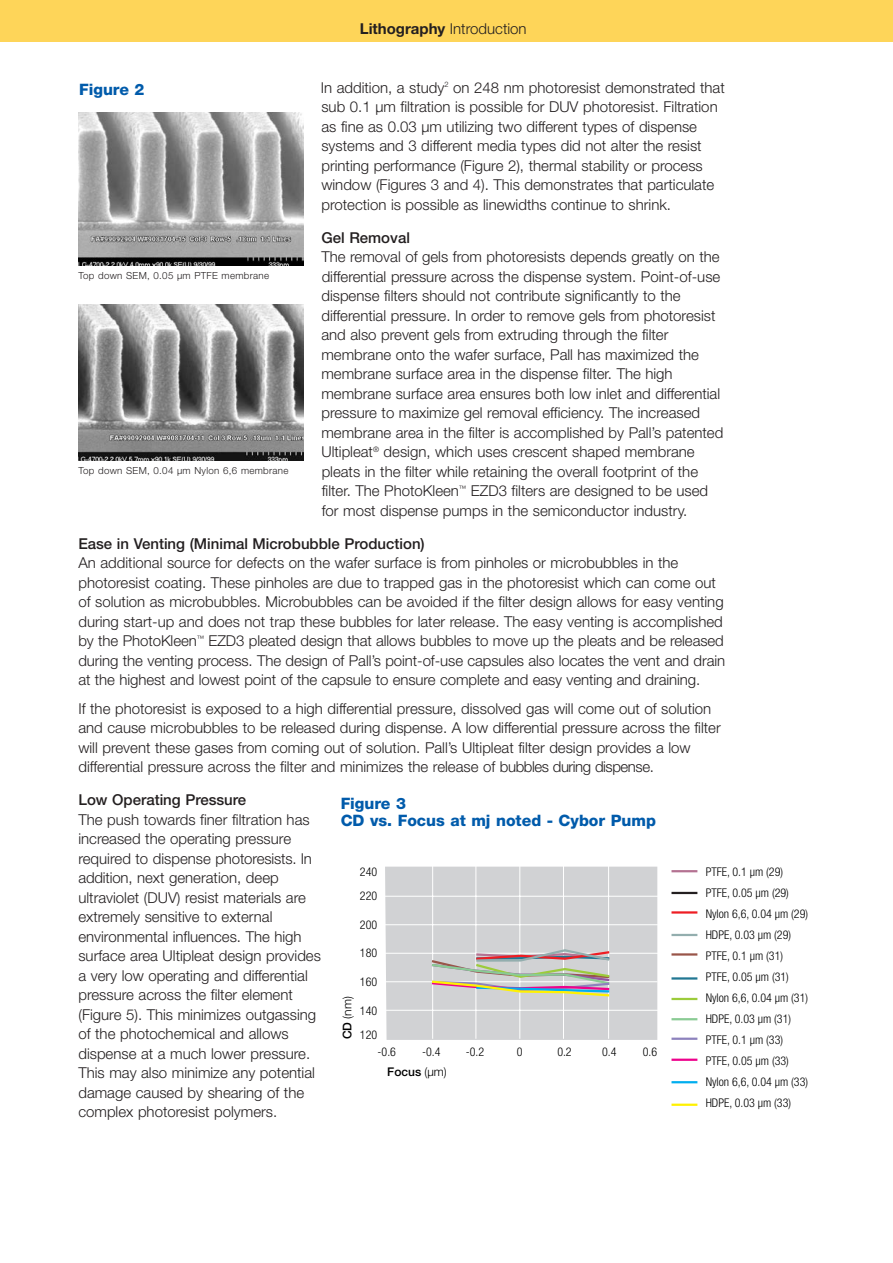
<style>
.page{position:relative;width:893px;height:1263px;background:#fff}
.page>*{position:absolute;margin:0;border:0;box-sizing:border-box;transform-origin:0 0}
.t1{font:800 15.75px/17.2px "Helvetica Neue LT Std";color:#015bab}
.t2{font:300 15px/19.5px "Helvetica Neue LT Std";color:#231f20}
.t3{font:500 15px "Helvetica Neue LT Std";color:#231f20}
.t4{font:300 condensed 12px/21px "Helvetica Neue LT Std";color:#000}
.t5{font:500 12px "Helvetica Neue LT Std";color:#000}
.t6{font:300 12px "Helvetica Neue LT Std";color:#000}
.t7{font:300 9.75px "Helvetica Neue LT Std";letter-spacing:.035em;color:#231f20}
.s1{font-weight:700}
.s2{font-weight:500}
.s3{font-weight:300}
</style>
<div class="page">
<img style="left:78px;top:304px;width:225px;height:156px">
<img style="left:78px;top:112px;width:225px;height:153px">
<svg style="left:385px;top:866px;width:273px;height:174px"></svg>
<div style="left:386px;top:868px;width:270px;height:171px;background:#d1d2d4"></div>
<hr style="left:608px;top:865px;width:1px;height:174px;background:#fff">
<hr style="left:475px;top:864px;width:1px;height:175px;background:#fff">
<hr style="left:384px;top:896px;width:274px;height:1px;background:#fff">
<hr style="left:384px;top:924px;width:274px;height:1px;background:#fff">
<hr style="left:384px;top:953px;width:274px;height:1px;background:#fff">
<hr style="left:384px;top:981px;width:273px;height:1px;background:#fff">
<hr style="left:384px;top:1010px;width:274px;height:1px;background:#fff">
<hr style="left:563px;top:862px;width:1px;height:177px;background:#fff">
<hr style="left:519px;top:865px;width:1px;height:174px;background:#fff">
<hr style="left:432px;top:866px;width:1px;height:173px;background:#fff">
<img style="left:429px;top:948px;width:183px;height:50px">
<hr style="left:671px;top:911px;width:26px;height:2px;background:#ee1d23">
<hr style="left:671px;top:892px;width:26px;height:2px;background:#231f20">
<hr style="left:671px;top:934px;width:26px;height:2px;background:#93aeae">
<hr style="left:671px;top:953px;width:26px;height:2px;background:#995549">
<hr style="left:671px;top:977px;width:26px;height:2px;background:#217793">
<hr style="left:671px;top:998px;width:26px;height:2px;background:#9ccb3b">
<hr style="left:671px;top:1018px;width:26px;height:2px;background:#8acb94">
<hr style="left:671px;top:1037px;width:26px;height:3px;background:#8d82bd">
<hr style="left:671px;top:1058px;width:26px;height:3px;background:#ed028c">
<hr style="left:671px;top:1081px;width:26px;height:2px;background:#00aeef">
<hr style="left:671px;top:1103px;width:26px;height:3px;background:#fff101">
<hr style="left:671px;top:870px;width:26px;height:2px;background:#b47292">
<div style="left:0;top:0;width:893px;height:42px;background:#fed559"></div>
<p class="t2" style="left:360px;top:21px;width:168px"><span class="s1">Lithography</span> Introduction</p>
<p class="t2" style="left:321px;top:79px;width:406px">In addition, a study<sup>2</sup> on 248 nm photoresist demonstrated that sub 0.1 µm filtration is possible for DUV photoresist. Filtration as fine as 0.03 µm utilizing two different types of dispense systems and 3 different media types did not alter the resist printing performance (Figure 2), thermal stability or process window (Figures 3 and 4). This demonstrates that particulate protection is possible as linewidths continue to shrink.</p>
<p class="t3" style="left:321px;top:232px;width:90px">Gel Removal</p>
<p class="t2" style="left:321px;top:248px;width:403px">The removal of gels from photoresists depends greatly on the differential pressure across the dispense system. Point-of-use dispense filters should not contribute significantly to the differential pressure. In order to remove gels from photoresist and also prevent gels from extruding through the filter membrane onto the wafer surface, Pall has maximized the membrane surface area in the dispense filter. The high membrane surface area ensures both low inlet and differential pressure to maximize gel removal efficiency. The increased membrane area in the filter is accomplished by Pall’s patented Ultipleat<sup>®</sup> design, which uses crescent shaped membrane pleats in the filter while retaining the overall footprint of the filter. The PhotoKleen<sup>™</sup> EZD3 filters are designed to be used for most dispense pumps in the semiconductor industry.</p>
<p class="t3" style="left:78px;top:538px;width:348px">Ease in Venting (Minimal Microbubble Production)</p>
<p class="t2" style="left:78px;top:554px;width:648px">An additional source for defects on the wafer surface is from pinholes or microbubbles in the photoresist coating. These pinholes are due to trapped gas in the photoresist which can come out of solution as microbubbles. Microbubbles can be avoided if the filter design allows for easy venting during start-up and does not trap these bubbles for later release. The easy venting is accomplished by the PhotoKleen<sup>™</sup> EZD3 pleated design that allows bubbles to move up the pleats and be released during the venting process. The design of Pall’s point-of-use capsules also locates the vent and drain at the highest and lowest point of the capsule to ensure complete and easy venting and draining.</p>
<p class="t2" style="left:78px;top:700px;width:644px">If the photoresist is exposed to a high differential pressure, dissolved gas will come out of solution and cause microbubbles to be released during dispense. A low differential pressure across the filter will prevent these gases from coming out of solution. Pall’s Ultipleat filter design provides a low differential pressure across the filter and minimizes the release of bubbles during dispense.</p>
<p class="t3" style="left:78px;top:794px;width:169px">Low Operating Pressure</p>
<p class="t2" style="left:78px;top:811px;width:244px">The push towards finer filtration has increased the operating pressure required to dispense photoresists. In addition, next generation, deep ultraviolet (DUV) resist materials are extremely sensitive to external environmental influences. The high surface area Ultipleat design provides a very low operating and differential pressure across the filter element (Figure 5). This minimizes outgassing of the photochemical and allows dispense at a much lower pressure.<br>This may also minimize any potential damage caused by shearing of the complex photoresist polymers.</p>
<p class="t1" style="left:79px;top:82px;width:67px">Figure 2</p>
<p class="t7" style="left:78px;top:272px;width:192px">Top down SEM, 0.05 µm PTFE membrane</p>
<p class="t7" style="left:78px;top:467px;width:212px">Top down SEM, 0.04 µm Nylon 6,6 membrane</p>
<p class="t1" style="left:341px;top:796px;width:317px">Figure 3<br>CD vs. Focus at mj noted - Cybor Pump</p>
<p class="t4" style="left:706px;top:862px;width:104px">PTFE, 0.1 µm (29)<br>PTFE, 0.05 µm (29)<br>Nylon 6,6, 0.04 µm (29)<br>HDPE, 0.03 µm (29)<br>PTFE, 0.1 µm (31)<br>PTFE, 0.05 µm (31)<br>Nylon 6,6, 0.04 µm (31)<br>HDPE, 0.03 µm (31)<br>PTFE, 0.1 µm (33)<br>PTFE, 0.05 µm (33)<br>Nylon 6,6, 0.04 µm (33)<br>HDPE, 0.03 µm (33)</p>
<p class="t4" style="left:360px;top:860px;width:19px;line-height:24.5px">240<br>220</p>
<p class="t4" style="left:360px;top:915px;width:19px">200</p>
<p class="t4" style="left:360px;top:943px;width:19px">180</p>
<p class="t4" style="left:360px;top:972px;width:19px">160</p>
<p class="t4" style="left:360px;top:999px;width:19px;line-height:24.8px">140<br>120</p>
<p class="t6" style="left:343px;top:1039px;width:44px;rotate:-90deg"><span class="s2">CD</span> (nm)</p>
<p class="t4" style="left:378px;top:1042px;width:20px">-0.6</p>
<p class="t4" style="left:422px;top:1042px;width:20px">-0.4</p>
<p class="t4" style="left:466px;top:1042px;width:20px">-0.2</p>
<p class="t4" style="left:517px;top:1042px;width:7px">0</p>
<p class="t4" style="left:557px;top:1042px;width:16px">0.2</p>
<p class="t4" style="left:602px;top:1042px;width:16px">0.4</p>
<p class="t4" style="left:643px;top:1042px;width:16px">0.6</p>
<p class="t5" style="left:387px;top:1068px;width:61px">Focus <span class="s3">(µm)</span></p>
</div>
